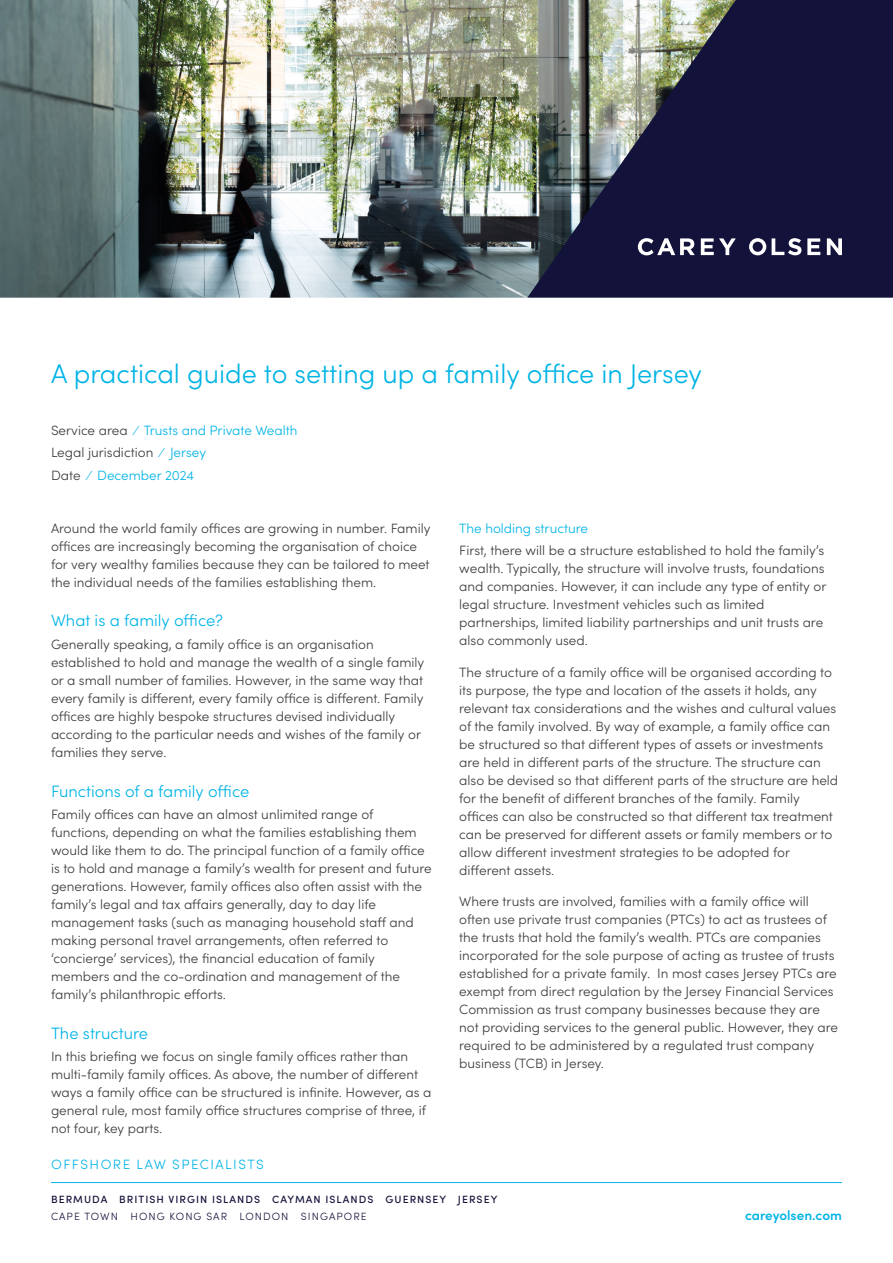
<style>
.page{position:relative;width:893px;height:1263px;background:#fff}
.page>*{position:absolute;margin:0;border:0;box-sizing:border-box;transform-origin:0 0}
.t1{font:300 27px "Sofia Pro";color:#00b4e5}
.t2{font:300 16.5px "Sofia Pro";color:#00b4e5}
.t3{font:300 13.5px/18px "Sofia Pro";color:#3c3c3b}
.t4{font:300 13.5px/22.5px "Sofia Pro";color:#00b4e5}
.t5{font:300 13.5px "Sofia Pro";letter-spacing:.11em;color:#00b4e5}
.t6{font:600 13.5px "Sofia Pro";color:#00b4e5}
.t7{font:500 10.5px "Sofia Pro";letter-spacing:.1em;color:#13123a}
.t8{font:300 10.5px "Sofia Pro";letter-spacing:.1em;color:#13123a}
.s1{color:#3c3c3b}
</style>
<div class="page">
<hr style="left:51px;top:1182px;width:791px;height:1px;background:#00b4e5">
<img style="left:0;top:0;width:527px;height:298px">
<img style="left:527px;top:0;width:366px;height:298px">
<svg style="left:701px;top:238px;width:35px;height:17px"></svg>
<svg style="left:772px;top:238px;width:29px;height:17px"></svg>
<svg style="left:807px;top:238px;width:13px;height:17px"></svg>
<svg style="left:827px;top:238px;width:15px;height:17px"></svg>
<svg style="left:749px;top:238px;width:17px;height:17px"></svg>
<svg style="left:638px;top:238px;width:57px;height:17px"></svg>
<h1 class="t1" style="left:51px;top:354px;width:653px">A practical guide to setting up a family office in Jersey</h1>
<p class="t4" style="left:51px;top:418px;width:248px"><span class="s1">Service area</span> ⁄ Trusts and Private Wealth<br><span class="s1">Legal jurisdiction</span> ⁄ Jersey<br><span class="s1">Date</span> ⁄ December 2024</p>
<p class="t3" style="left:51px;top:518px;width:381px">Around the world family offices are growing in number. Family offices are increasingly becoming the organisation of choice for very wealthy families because they can be tailored to meet the individual needs of the families establishing them.</p>
<p class="t2" style="left:51px;top:609px;width:174px">What is a family office?</p>
<p class="t3" style="left:51px;top:634px;width:375px">Generally speaking, a family office is an organisation established to hold and manage the wealth of a single family or a small number of families. However, in the same way that every family is different, every family office is different. Family offices are highly bespoke structures devised individually according to the particular needs and wishes of the family or families they serve.</p>
<p class="t2" style="left:51px;top:779px;width:200px">Functions of a family office</p>
<p class="t3" style="left:51px;top:804px;width:382px">Family offices can have an almost unlimited range of functions, depending on what the families establishing them would like them to do. The principal function of a family office is to hold and manage a family’s wealth for present and future generations. However, family offices also often assist with the family’s legal and tax affairs generally, day to day life management tasks (such as managing household staff and making personal travel arrangements, often referred to ‘concierge’ services), the financial education of family members and the co-ordination and management of the family’s philanthropic efforts.</p>
<p class="t2" style="left:51px;top:1021px;width:99px">The structure</p>
<p class="t3" style="left:51px;top:1047px;width:382px">In this briefing we focus on single family offices rather than multi-family family offices. As above, the number of different ways a family office can be structured is infinite. However, as a general rule, most family office structures comprise of three, if not four, key parts.</p>
<p class="t4" style="left:459px;top:516px;width:130px">The holding structure</p>
<p class="t3" style="left:459px;top:541px;width:369px">First, there will be a structure established to hold the family’s wealth. Typically, the structure will involve trusts, foundations and companies. However, it can include any type of entity or legal structure. Investment vehicles such as limited partnerships, limited liability partnerships and unit trusts are also commonly used.</p>
<p class="t3" style="left:459px;top:662px;width:380px">The structure of a family office will be organised according to its purpose, the type and location of the assets it holds, any relevant tax considerations and the wishes and cultural values of the family involved. By way of example, a family office can be structured so that different types of assets or investments are held in different parts of the structure. The structure can also be devised so that different parts of the structure are held for the benefit of different branches of the family. Family offices can also be constructed so that different tax treatment can be preserved for different assets or family members or to allow different investment strategies to be adopted for different assets.</p>
<p class="t3" style="left:459px;top:892px;width:380px">Where trusts are involved, families with a family office will often use private trust companies (PTCs) to act as trustees of the trusts that hold the family’s wealth. PTCs are companies incorporated for the sole purpose of acting as trustee of trusts established for a private family. In most cases Jersey PTCs are exempt from direct regulation by the Jersey Financial Services Commission as trust company businesses because they are not providing services to the general public. However, they are required to be administered by a regulated trust company business (TCB) in Jersey.</p>
<p class="t5" style="left:51px;top:1155px;width:214px">OFFSHORE LAW SPECIALISTS</p>
<p class="t7" style="left:51px;top:1191px;width:448px">BERMUDA BRITISH VIRGIN ISLANDS CAYMAN ISLANDS GUERNSEY JERSEY</p>
<p class="t8" style="left:51px;top:1209px;width:317px">CAPE TOWN HONG KONG SAR LONDON SINGAPORE</p>
<p class="t6" style="left:745px;top:1205px;width:98px">careyolsen.com</p>
</div>
